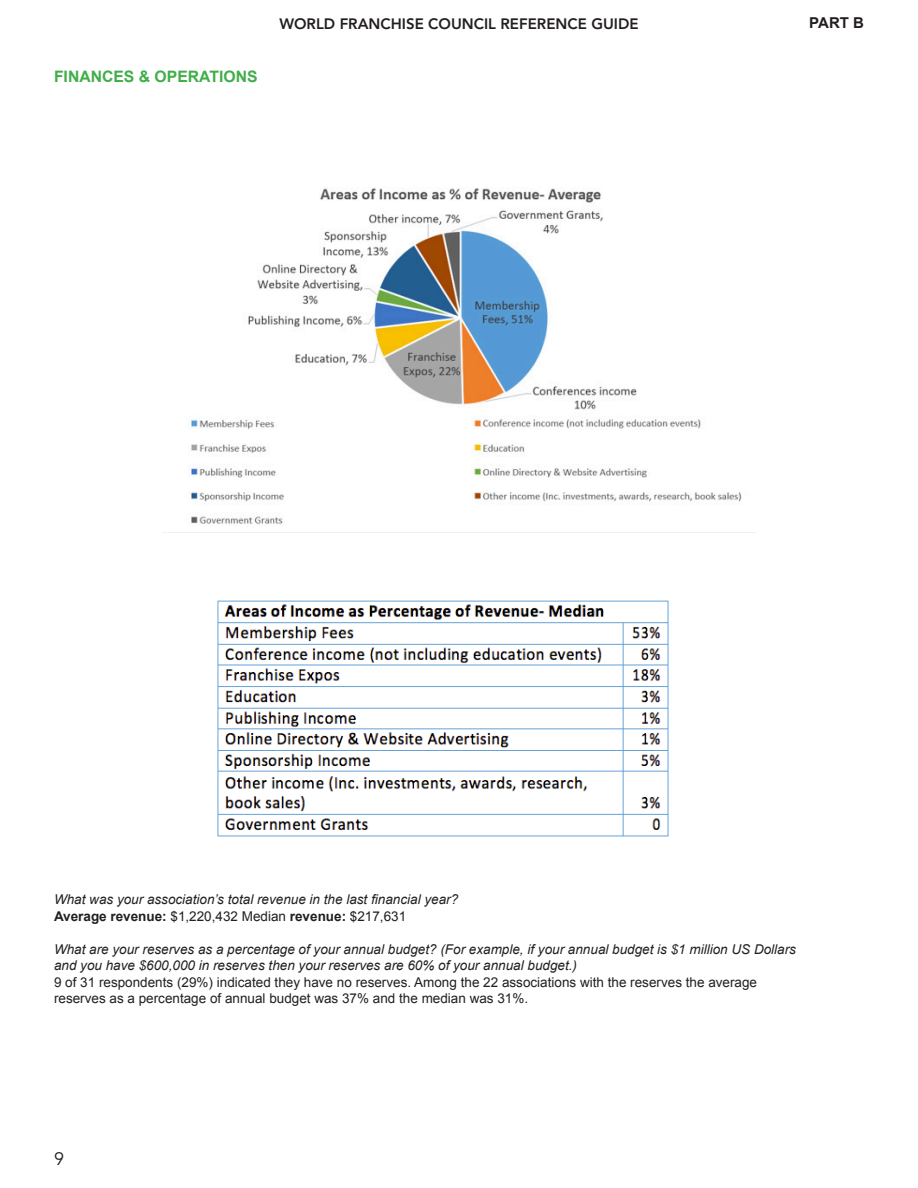
<style>
.page{position:relative;width:918px;height:1188px;background:#fff}
.page>*{position:absolute;margin:0;border:0;box-sizing:border-box;transform-origin:0 0}
.t1{font:18px "Avenir";color:#231f20}
.section{font:700 15.75px "Arial";color:#40ae49}
.t2{font:800 15px "Avenir";color:#231f20}
.body{font:700 15px "Arial";color:#231f20}
.body-2{font:italic 13.5px/16.5px "Arial";color:#231f20}
.body-3{font:13.5px/16.5px "Arial";color:#231f20}
.s1{font-weight:700}
</style>
<div class="page">
<img style="left:162px;top:188px;width:594px;height:345px">
<img style="left:217px;top:600px;width:452px;height:237px">
<p class="section" style="left:54px;top:66px;width:205px">FINANCES &amp; OPERATIONS</p>
<p class="t2" style="left:279px;top:15px;width:361px">WORLD FRANCHISE COUNCIL REFERENCE GUIDE</p>
<p class="body" style="left:809px;top:13px;width:56px">PART B</p>
<p class="body-2" style="left:54px;top:892px;width:406px">What was your association’s total revenue in the last financial year?</p>
<p class="body-3" style="left:54px;top:908px;width:354px"><span class="s1">Average revenue:</span> $1,220,432 Median <span class="s1">revenue:</span> $217,631</p>
<p class="body-2" style="left:54px;top:941px;width:744px">What are your reserves as a percentage of your annual budget? (For example, if your annual budget is $1 million US Dollars and you have $600,000 in reserves then your reserves are 60% of your annual budget.)</p>
<p class="body-3" style="left:54px;top:974px;width:705px">9 of 31 respondents (29%) indicated they have no reserves. Among the 22 associations with the reserves the average reserves as a percentage of annual budget was 37% and the median was 31%.</p>
<h1 class="t1" style="left:54px;top:1148px;width:12px">9</h1>
</div>
